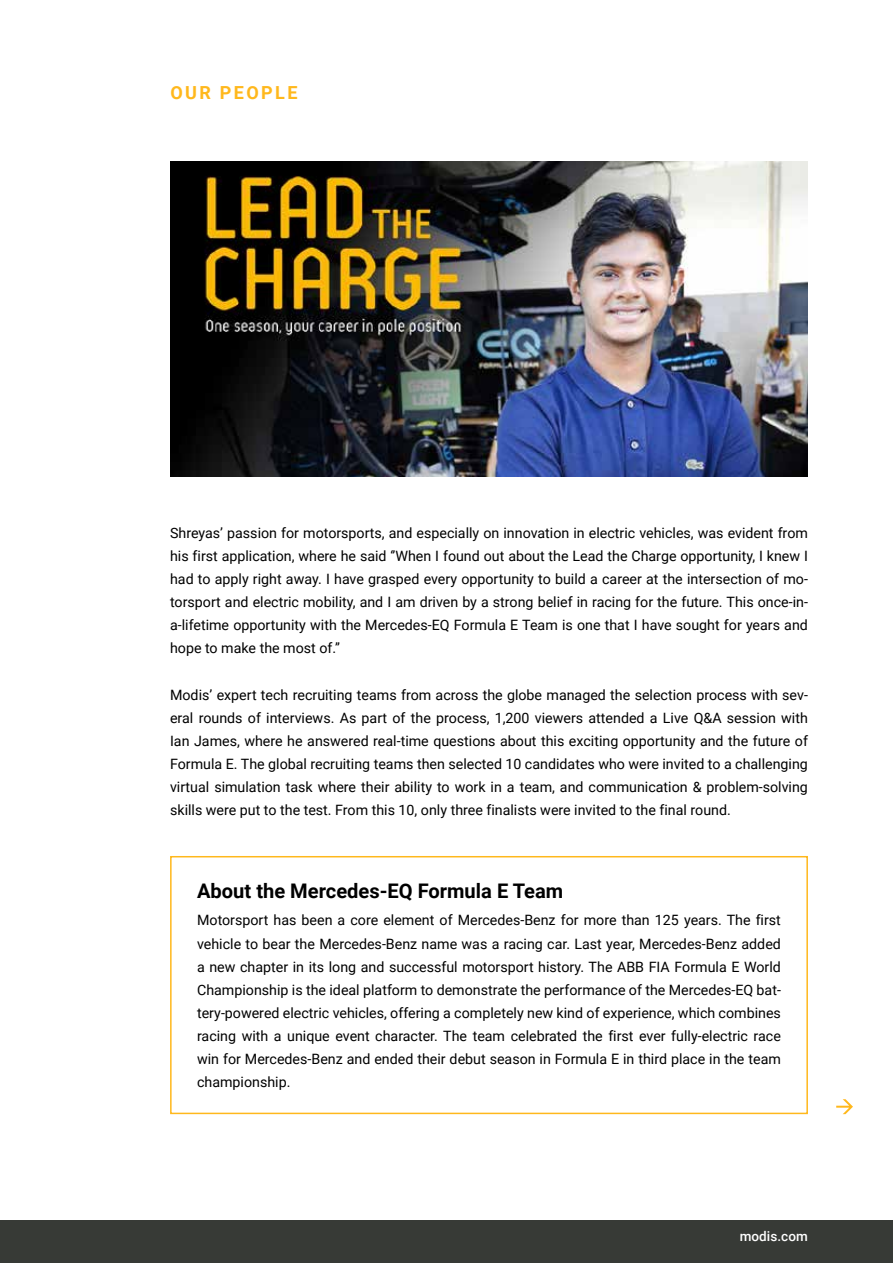
<style>
.page{position:relative;width:893px;height:1263px;background:#fff}
.page>*{position:absolute;margin:0;border:0;box-sizing:border-box;transform-origin:0 0}
.t1{font:700 20.1px "Roboto";color:#000}
.t2{font:700 18px "Roboto";letter-spacing:.135em;color:#ffb81c}
.t3{font:14.25px/23.1px "Roboto";color:#000;text-align:justify}
.t4{font:500 13.5px "Roboto";letter-spacing:.005em;color:#fff}
</style>
<div class="page">
<div style="left:0;top:1220px;width:893px;height:43px;background:#373a36"></div>
<svg style="left:836px;top:1099px;width:17px;height:15px"></svg>
<div style="left:170px;top:856px;width:638px;height:258px;border:2px solid #ffb81c"></div>
<img style="left:170px;top:162px;width:638px;height:315px">
<p class="t2" style="left:170px;top:80px;width:129px">OUR PEOPLE</p>
<p class="t3" style="left:170px;top:521px;width:639px">Shreyas’ passion for motorsports, and especially on innovation in electric vehicles, was evident from his first application, where he said ‘’When I found out about the Lead the Charge opportunity, I knew I had to apply right away. I have grasped every opportunity to build a career at the intersection of mo&shy;torsport and electric mobility, and I am driven by a strong belief in racing for the future. This once-in&shy;a-lifetime opportunity with the Mercedes-EQ Formula E Team is one that I have sought for years and hope to make the most of.’’</p>
<p class="t3" style="left:170px;top:682px;width:639px">Modis’ expert tech recruiting teams from across the globe managed the selection process with sev&shy;eral rounds of interviews. As part of the process, 1,200 viewers attended a Live Q&amp;A session with Ian James, where he answered real-time questions about this exciting opportunity and the future of Formula E. The global recruiting teams then selected 10 candidates who were invited to a challenging virtual simulation task where their ability to work in a team, and communication &amp; problem-solving skills were put to the test. From this 10, only three finalists were invited to the final round.</p>
<h1 class="t1" style="left:197px;top:877px;width:368px">About the Mercedes-EQ Formula E Team</h1>
<p class="t3" style="left:197px;top:908px;width:585px">Motorsport has been a core element of Mercedes-Benz for more than 125 years. The first vehicle to bear the Mercedes-Benz name was a racing car. Last year, Mercedes-Benz added a new chapter in its long and successful motorsport history. The ABB FIA Formula E World Championship is the ideal platform to demonstrate the performance of the Mercedes-EQ bat&shy;tery-powered electric vehicles, offering a completely new kind of experience, which combines racing with a unique event character. The team celebrated the first ever fully-electric race win for Mercedes-Benz and ended their debut season in Formula E in third place in the team championship.</p>
<p class="t4" style="left:740px;top:1226px;width:70px">modis.com</p>
</div>
